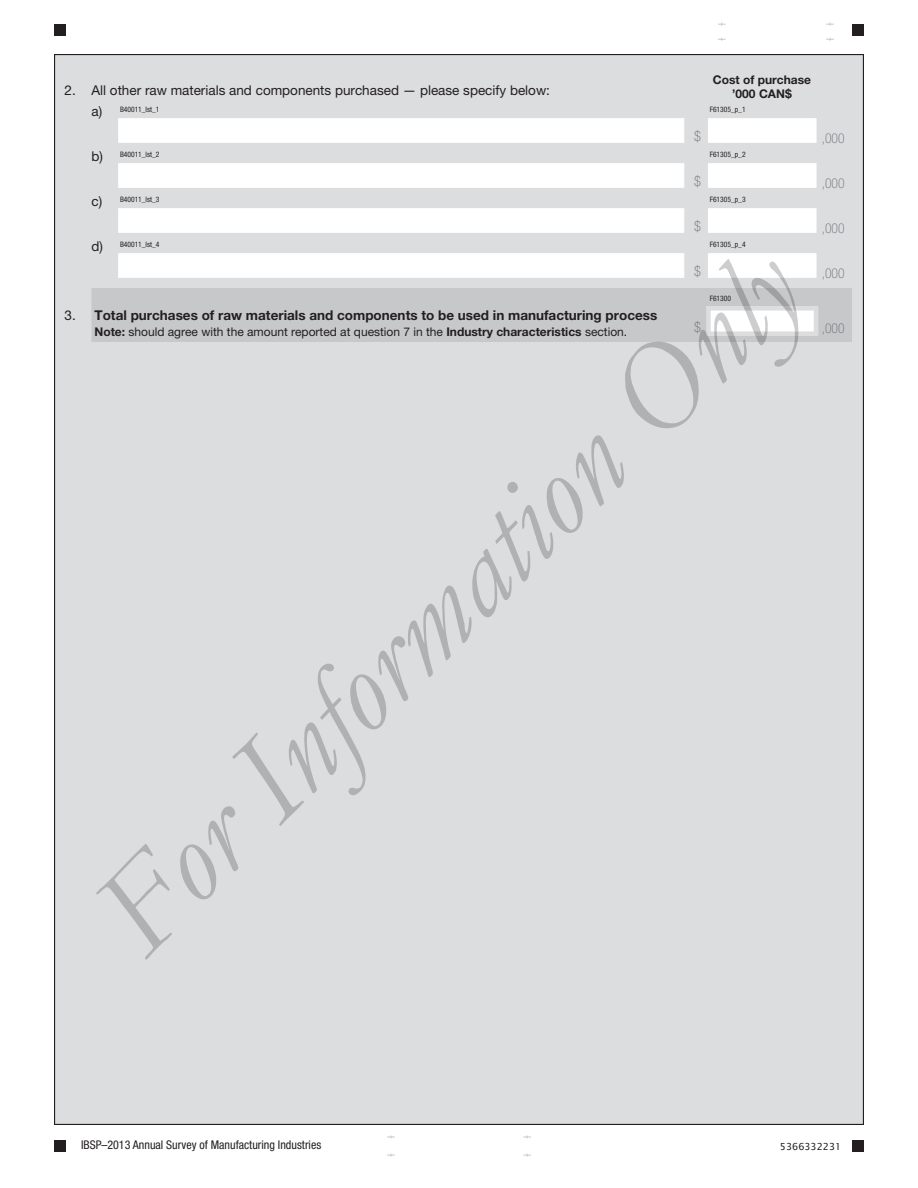
<style>
.page{position:relative;width:918px;height:1188px;background:#fff}
.page>*{position:absolute;margin:0;border:0;box-sizing:border-box;transform-origin:0 0}
.t1{font:italic 128.25px "Garamond";color:rgb(0 0 0/.2)}
.t2{font:100 condensed 14.25px "Helvetica Neue LT Pro";color:#6c6d70}
.t3{font:13.5px "Helvetica Neue LT Pro";color:#231f20}
.Total{font:700 13.5px "Helvetica Neue LT Pro";color:#231f20}
.t4{font:100 condensed 13.5px "Helvetica Neue LT Pro";color:#6c6d70}
.explanations{font:12px "Helvetica Neue LT Pro";color:#231f20}
.t5{font:condensed 12px "Helvetica Neue LT Pro";color:#231f20}
.Column_title{font:700 12px/13.5px "Helvetica Neue LT Pro";color:#231f20;text-align:center}
.t6{font:9.75px "Lucida Sans Unicode";color:#231f20}
.t7{font:condensed 7.5px "Helvetica Neue LT Pro";color:#231f20}
.s1{font-weight:700}
</style>
<div class="page">
<div style="left:55px;top:55px;width:808px;height:1069px;background:#dcdddf"></div>
<div style="left:54px;top:1140px;width:12px;height:12px;background:#231f20"></div>
<div style="left:852px;top:1140px;width:12px;height:12px;background:#231f20"></div>
<div style="left:54px;top:24px;width:12px;height:12px;background:#231f20"></div>
<div style="left:852px;top:24px;width:12px;height:12px;background:#231f20"></div>
<svg style="left:826px;top:23px;width:8px;height:3px"></svg>
<svg style="left:718px;top:23px;width:8px;height:3px"></svg>
<svg style="left:826px;top:38px;width:8px;height:3px"></svg>
<svg style="left:718px;top:38px;width:8px;height:3px"></svg>
<svg style="left:523px;top:1136px;width:8px;height:2px"></svg>
<svg style="left:387px;top:1136px;width:8px;height:2px"></svg>
<svg style="left:523px;top:1154px;width:8px;height:3px"></svg>
<svg style="left:387px;top:1154px;width:8px;height:3px"></svg>
<div style="left:92px;top:288px;width:602px;height:54px;background:#c7c8ca"></div>
<div style="left:694px;top:288px;width:158px;height:54px;background:#c7c8ca"></div>
<div style="left:118px;top:118px;width:566px;height:24px;background:#fff"></div>
<div style="left:708px;top:118px;width:108px;height:24px;background:#fff"></div>
<div style="left:118px;top:164px;width:566px;height:24px;background:#fff"></div>
<div style="left:708px;top:164px;width:108px;height:24px;background:#fff"></div>
<div style="left:118px;top:208px;width:566px;height:24px;background:#fff"></div>
<div style="left:708px;top:208px;width:108px;height:24px;background:#fff"></div>
<div style="left:118px;top:254px;width:566px;height:24px;background:#fff"></div>
<div style="left:708px;top:254px;width:108px;height:24px;background:#fff"></div>
<div style="left:706px;top:306px;width:112px;height:30px;background:#fff;border:4px solid #dcdddf"></div>
<p class="t3" style="left:64px;top:82px;width:13px">2.</p>
<p class="t3" style="left:92px;top:82px;width:460px">All other raw materials and components purchased — please specify below:</p>
<p class="Column_title" style="left:713px;top:73px;width:100px">Cost of purchase ’000 CAN$</p>
<p class="t3" style="left:92px;top:103px;width:12px">a)</p>
<p class="t7" style="left:120px;top:105px;width:41px">B40011_lst_1</p>
<p class="t7" style="left:710px;top:105px;width:37px">F61305_p_1</p>
<p class="t2" style="left:694px;top:128px;width:8px">$</p>
<p class="t3" style="left:92px;top:148px;width:13px">b)</p>
<p class="t7" style="left:120px;top:150px;width:41px">B40011_lst_2</p>
<p class="t7" style="left:710px;top:150px;width:37px">F61305_p_2</p>
<p class="t2" style="left:694px;top:173px;width:8px">$</p>
<p class="t3" style="left:92px;top:193px;width:12px">c)</p>
<p class="t7" style="left:120px;top:195px;width:41px">B40011_lst_3</p>
<p class="t7" style="left:710px;top:195px;width:37px">F61305_p_3</p>
<p class="t2" style="left:694px;top:218px;width:8px">$</p>
<p class="t3" style="left:92px;top:238px;width:13px">d)</p>
<p class="t7" style="left:120px;top:240px;width:41px">B40011_lst_4</p>
<p class="t7" style="left:710px;top:240px;width:37px">F61305_p_4</p>
<p class="t4" style="left:822px;top:130px;width:24px">,000</p>
<p class="t4" style="left:822px;top:175px;width:24px">,000</p>
<p class="t4" style="left:822px;top:220px;width:24px">,000</p>
<h1 class="t1" style="left:55px;top:870px;width:938px;rotate:-45deg">For Information Only</h1>
<p class="t2" style="left:694px;top:263px;width:8px">$</p>
<p class="t4" style="left:822px;top:265px;width:24px">,000</p>
<p class="t7" style="left:710px;top:294px;width:23px">F61300</p>
<p class="t3" style="left:64px;top:307px;width:13px">3.</p>
<p class="Total" style="left:94px;top:306px;width:564px">Total purchases of raw materials and components to be used in manufacturing process</p>
<p class="explanations" style="left:94px;top:325px;width:534px"><span class="s1">Note:</span> should agree with the amount reported at question 7 in the <span class="s1">Industry characteristics</span> section.</p>
<p class="t4" style="left:822px;top:321px;width:24px">,000</p>
<p class="t2" style="left:694px;top:319px;width:8px">$</p>
<h3 class="t5" style="left:81px;top:1137px;width:242px">IBSP–2013 Annual Survey of Manufacturing Industries</h3>
<p class="t6" style="left:780px;top:1139px;width:63px">5366332231</p>
</div>
